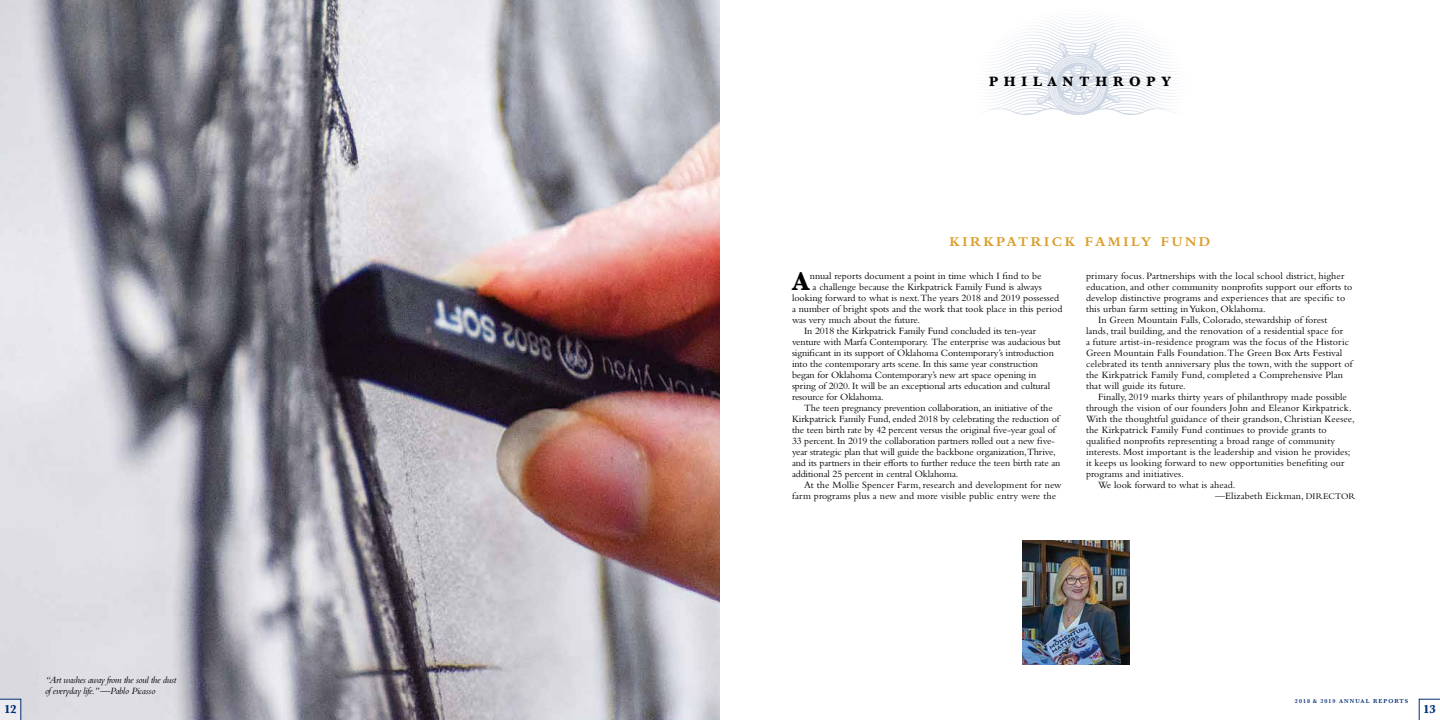
<style>
.page{position:relative;width:1440px;height:720px;background:#fff}
.page>*{position:absolute;margin:0;border:0;box-sizing:border-box;transform-origin:0 0}
.t1{font:700 26.6px "Baskerville";color:#000}
.t2{font:700 14px "Bembo Std";letter-spacing:.18em;color:#da9e29}
.t3{font:700 14px "Baskerville";letter-spacing:.42em;color:#000}
.t4{font:700 12px "Baskerville";color:#002d74}
.t5{font:10px "Bembo Std";letter-spacing:.005em;color:#000}
.t6{font:italic 10px/11px "Bembo Std";letter-spacing:-.035em;color:#000}
.t7{font:600 6px "Baskerville";letter-spacing:.17em;color:#002d74}
.s1{font-size:9px}
</style>
<div class="page">
<svg style="left:986px;top:16px;width:189px;height:99px"></svg>
<img style="left:0;top:0;width:720px;height:720px">
<img style="left:1022px;top:540px;width:108px;height:125px">
<svg style="left:0;top:699px;width:21px;height:21px"></svg>
<svg style="left:1419px;top:699px;width:21px;height:21px"></svg>
<h2 class="t3" style="left:989px;top:72px;width:183px">PHILANTHROPY</h2>
<h2 class="t2" style="left:950px;top:234px;width:262px">KIRKPATRICK FAMILY FUND</h2>
<p class="t6" style="left:45px;top:674px;width:133px">“Art washes away from the soul the dust of everyday life.” —Pablo Picasso</p>
<h1 class="t1" style="left:793px;top:263px;width:18px">A</h1>
<p class="t5" style="left:810px;top:270px;width:233px">nnual reports document a point in time which I find to be</p>
<p class="t5" style="left:813px;top:281px;width:231px">a challenge because the Kirkpatrick Family Fund is always</p>
<p class="t5" style="left:792px;top:292px;width:269px">looking forward to what is next.The years 2018 and 2019 possessed</p>
<p class="t5" style="left:792px;top:303px;width:272px">a number of bright spots and the work that took place in this period</p>
<p class="t5" style="left:792px;top:314px;width:130px">was very much about the future.</p>
<p class="t5" style="left:804px;top:325px;width:234px">In 2018 the Kirkpatrick Family Fund concluded its ten-year</p>
<p class="t5" style="left:792px;top:336px;width:270px">venture with Marfa Contemporary. The enterprise was audacious but</p>
<p class="t5" style="left:792px;top:347px;width:263px">significant in its support of Oklahoma Contemporary’s introduction</p>
<p class="t5" style="left:792px;top:358px;width:248px">into the contemporary arts scene. In this same year construction</p>
<p class="t5" style="left:792px;top:369px;width:246px">began for Oklahoma Contemporary’s new art space opening in</p>
<p class="t5" style="left:792px;top:380px;width:260px">spring of 2020. It will be an exceptional arts education and cultural</p>
<p class="t5" style="left:792px;top:391px;width:93px">resource for Oklahoma.</p>
<p class="t5" style="left:804px;top:402px;width:250px">The teen pregnancy prevention collaboration, an initiative of the</p>
<p class="t5" style="left:792px;top:413px;width:269px">Kirkpatrick Family Fund, ended 2018 by celebrating the reduction of</p>
<p class="t5" style="left:792px;top:424px;width:265px">the teen birth rate by 42 percent versus the original five-year goal of</p>
<p class="t5" style="left:792px;top:435px;width:265px">33 percent. In 2019 the collaboration partners rolled out a new five-</p>
<p class="t5" style="left:792px;top:446px;width:265px">year strategic plan that will guide the backbone organization,Thrive,</p>
<p class="t5" style="left:792px;top:457px;width:270px">and its partners in their efforts to further reduce the teen birth rate an</p>
<p class="t5" style="left:792px;top:468px;width:168px">additional 25 percent in central Oklahoma.</p>
<p class="t5" style="left:804px;top:479px;width:259px">At the Mollie Spencer Farm, research and development for new</p>
<p class="t5" style="left:792px;top:490px;width:266px">farm programs plus a new and more visible public entry were the</p>
<p class="t5" style="left:1086px;top:270px;width:260px">primary focus. Partnerships with the local school district, higher</p>
<p class="t5" style="left:1086px;top:281px;width:268px">education, and other community nonprofits support our efforts to</p>
<p class="t5" style="left:1086px;top:292px;width:261px">develop distinctive programs and experiences that are specific to</p>
<p class="t5" style="left:1086px;top:303px;width:181px">this urban farm setting in Yukon, Oklahoma.</p>
<p class="t5" style="left:1098px;top:314px;width:231px">In Green Mountain Falls, Colorado, stewardship of forest</p>
<p class="t5" style="left:1086px;top:325px;width:259px">lands, trail building, and the renovation of a residential space for</p>
<p class="t5" style="left:1086px;top:336px;width:265px">a future artist-in-residence program was the focus of the Historic</p>
<p class="t5" style="left:1086px;top:347px;width:258px">Green Mountain Falls Foundation. The Green Box Arts Festival</p>
<p class="t5" style="left:1086px;top:358px;width:268px">celebrated its tenth anniversary plus the town, with the support of</p>
<p class="t5" style="left:1086px;top:369px;width:258px">the Kirkpatrick Family Fund, completed a Comprehensive Plan</p>
<p class="t5" style="left:1086px;top:380px;width:101px">that will guide its future.</p>
<p class="t5" style="left:1098px;top:391px;width:251px">Finally, 2019 marks thirty years of philanthropy made possible</p>
<p class="t5" style="left:1086px;top:402px;width:267px">through the vision of our founders John and Eleanor Kirkpatrick.</p>
<p class="t5" style="left:1086px;top:413px;width:270px">With the thoughtful guidance of their grandson, Christian Keesee,</p>
<p class="t5" style="left:1086px;top:424px;width:242px">the Kirkpatrick Family Fund continues to provide grants to</p>
<p class="t5" style="left:1086px;top:435px;width:251px">qualified nonprofits representing a broad range of community</p>
<p class="t5" style="left:1086px;top:446px;width:266px">interests. Most important is the leadership and vision he provides;</p>
<p class="t5" style="left:1086px;top:457px;width:260px">it keeps us looking forward to new opportunities benefiting our</p>
<p class="t5" style="left:1086px;top:468px;width:99px">programs and initiatives.</p>
<p class="t5" style="left:1098px;top:479px;width:139px">We look forward to what is ahead.</p>
<p class="t5" style="left:1215px;top:490px;width:142px">—Elizabeth Eickman, <span class="s1">DIRECTOR</span></p>
<p class="t7" style="left:1295px;top:697px;width:115px">2018 &amp; 2019 ANNUAL REPORTS</p>
<p class="t4" style="left:4px;top:701px;width:14px">12</p>
<p class="t4" style="left:1423px;top:701px;width:14px">13</p>
</div>
